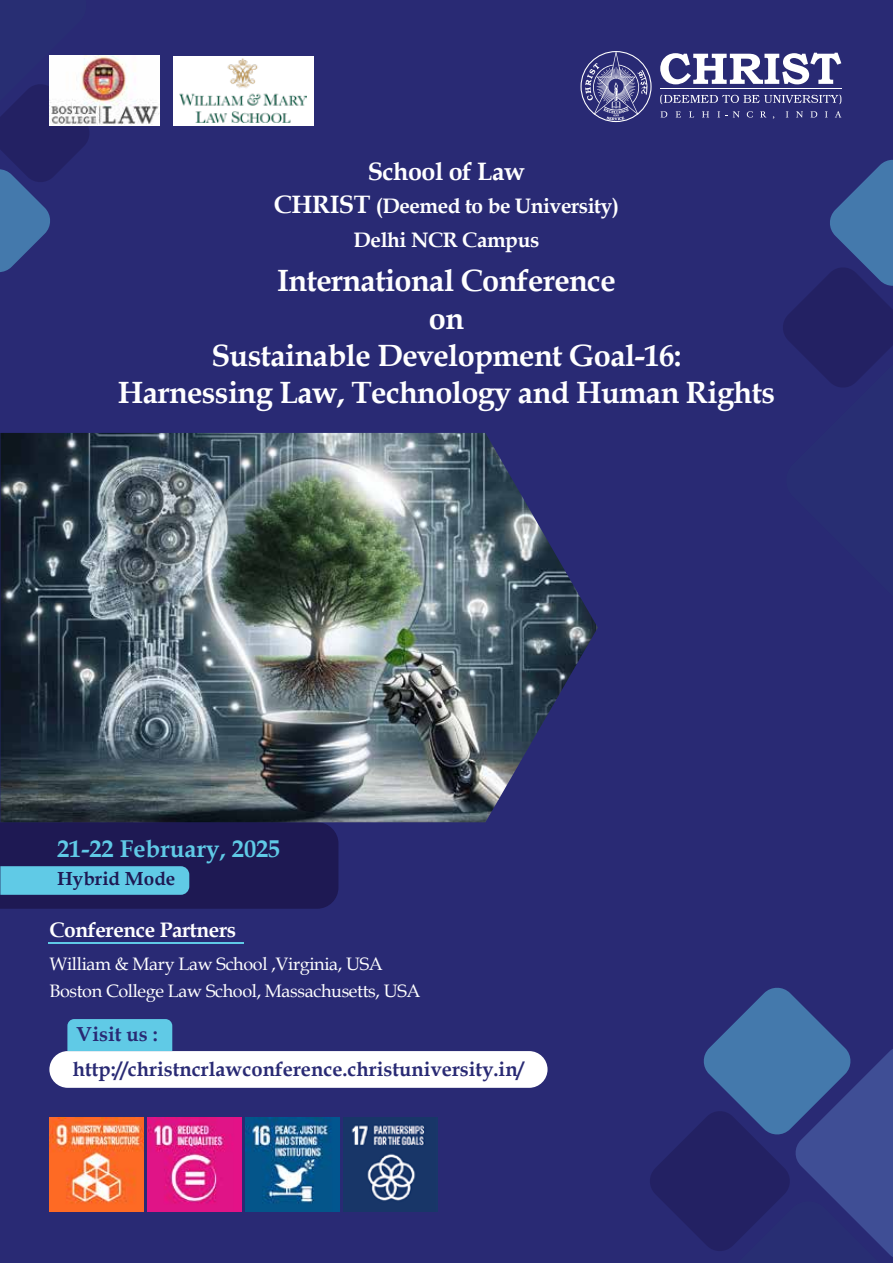
<style>
.page{position:relative;width:893px;height:1263px;background:#292a74}
.page>*{position:absolute;margin:0;border:0;box-sizing:border-box;transform-origin:0 0}
.t1{font:700 30.75px/37.5px "Book Antiqua";letter-spacing:-.02em;color:#fff;text-align:center}
.t2{font:700 25.2px "Book Antiqua";letter-spacing:-.02em;color:#fff}
.t3{font:700 24.3px "Book Antiqua";color:#60cae6}
.t4{font:700 21px/33.2px "Book Antiqua";letter-spacing:-.02em;color:#fff;text-align:center}
.t5{font:700 20.25px "Book Antiqua";color:#292a74}
.t6{font:700 18.9px "Book Antiqua";color:#1e1953}
.t7{font:18px/27.2px "Book Antiqua";letter-spacing:-.02em;color:#fff}
.s1{font-size:25.2px}
</style>
<div class="page">
<div style="left:173px;top:56px;width:141px;height:69px;background:#fff"></div>
<svg style="left:650px;top:987px;width:243px;height:270px"></svg>
<svg style="left:660px;top:53px;width:181px;height:31px"></svg>
<hr style="left:660px;top:88px;width:182px;height:1px;background:#fff">
<svg style="left:660px;top:95px;width:181px;height:9px"></svg>
<svg style="left:580px;top:51px;width:72px;height:71px"></svg>
<svg style="left:661px;top:111px;width:66px;height:6px"></svg>
<svg style="left:733px;top:111px;width:41px;height:8px"></svg>
<svg style="left:786px;top:111px;width:55px;height:7px"></svg>
<svg style="left:783px;top:159px;width:110px;height:228px"></svg>
<svg style="left:0;top:55px;width:91px;height:217px"></svg>
<div style="left:49px;top:1051px;width:498px;height:37px;background:#fff;border-radius:18px"></div>
<div style="left:67px;top:1019px;width:105px;height:32px;background:#60cae6"></div>
<svg style="left:0;top:822px;width:338px;height:87px;background:#2a396e"></svg>
<img style="left:0;top:433px;width:598px;height:389px">
<img style="left:49px;top:1118px;width:94px;height:94px">
<img style="left:147px;top:1118px;width:94px;height:94px">
<img style="left:246px;top:1118px;width:94px;height:94px">
<img style="left:344px;top:1118px;width:94px;height:94px">
<img style="left:49px;top:56px;width:111px;height:69px">
<img style="left:180px;top:58px;width:127px;height:65px">
<hr style="left:48px;top:941px;width:195px;height:2px;background:#60cae6">
<p class="t2" style="left:368px;top:155px;width:159px">School of Law</p>
<p class="t4" style="left:274px;top:190px;width:347px"><span class="s1">CHRIST</span> (Deemed to be University)<br>Delhi NCR Campus</p>
<p class="t1" style="left:118px;top:261px;width:659px">International Conference<br>on<br>Sustainable Development Goal-16:<br>Harnessing Law, Technology and Human Rights</p>
<p class="t3" style="left:57px;top:832px;width:225px">21-22 February, 2025</p>
<p class="t6" style="left:57px;top:866px;width:120px">Hybrid Mode</p>
<p class="t4" style="left:49px;top:913px;width:188px">Conference Partners</p>
<p class="t7" style="left:49px;top:950px;width:373px">William &amp; Mary Law School ,Virginia, USA<br>Boston College Law School, Massachusetts, USA</p>
<p class="t5" style="left:77px;top:1020px;width:83px">Visit us :</p>
<p class="t5" style="left:73px;top:1055px;width:452px">http://christncrlawconference.christuniversity.in/</p>
</div>
